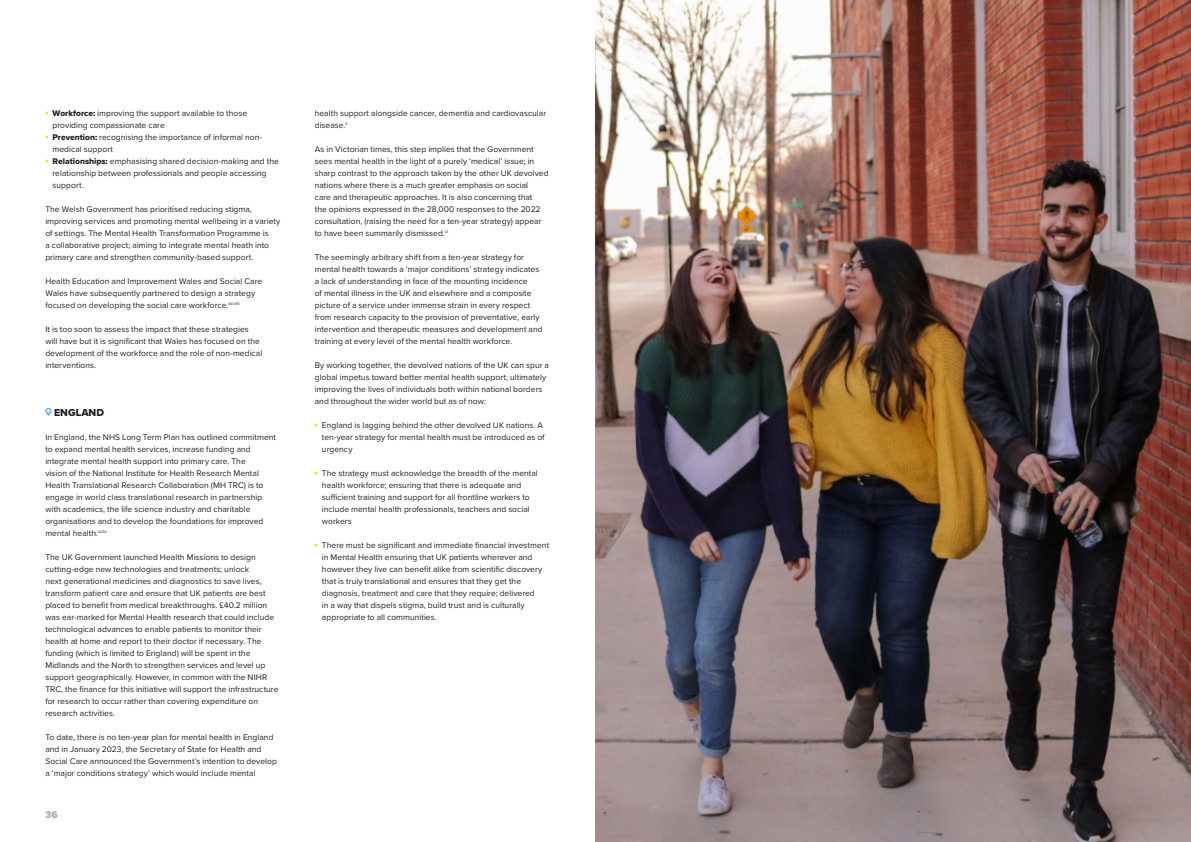
<style>
.page{position:relative;width:1191px;height:842px;background:#fff}
.page>*{position:absolute;margin:0;border:0;box-sizing:border-box;transform-origin:0 0}
.t1{font:10.5px "Proxima Nova Extrabld";color:#231f20}
.t2{font:10px "Proxima Nova Extrabld";color:#a8a9ad}
.t3{font:8.5px/12px "Proxima Nova";letter-spacing:.005em;color:#231f20}
.s1{font-family:"Proxima Nova Extrabld"}
</style>
<div class="page">
<svg style="left:45px;top:408px;width:7px;height:8px"></svg>
<img style="left:595px;top:0;width:596px;height:842px">
<p class="t3" style="left:53px;top:107px;width:196px"><span class="s1">Workforce:</span> improving the support available to those providing compassionate care</p>
<p class="t3" style="left:53px;top:131px;width:211px"><span class="s1">Prevention:</span> recognising the importance of informal non&shy;medical support</p>
<p class="t3" style="left:53px;top:155px;width:228px"><span class="s1">Relationships:</span> emphasising shared decision-making and the relationship between professionals and people accessing support.</p>
<p class="t3" style="left:45px;top:203px;width:236px">The Welsh Government has prioritised reducing stigma, improving services and promoting mental wellbeing in a variety of settings. The Mental Health Transformation Programme is<br>a collaborative project; aiming to integrate mental heath into primary care and strengthen community-based support.</p>
<p class="t3" style="left:45px;top:275px;width:218px">Health Education and Improvement Wales and Social Care<br>Wales have subsequently partnered to design a strategy focused on developing the social care workforce.<sup>xcviii</sup></p>
<p class="t3" style="left:45px;top:323px;width:218px">It is too soon to assess the impact that these strategies will have but it is significant that Wales has focused on the development of the workforce and the role of non-medical interventions.</p>
<p class="t1" style="left:54px;top:405px;width:51px">ENGLAND</p>
<p class="t3" style="left:45px;top:431px;width:232px">In England, the NHS Long Term Plan has outlined commitment to expand mental health services, increase funding and integrate mental health support into primary care. The<br>vision of the National Institute for Health Research Mental Health Translational Research Collaboration (MH TRC) is to engage in world class translational research in partnership with academics, the life science industry and charitable organisations and to develop the foundations for improved mental health.<sup>xcix</sup></p>
<p class="t3" style="left:45px;top:551px;width:235px">The UK Government launched Health Missions to design cutting-edge new technologies and treatments; unlock<br>next generational medicines and diagnostics to save lives, transform patient care and ensure that UK patients are best placed to benefit from medical breakthroughs. £40.2 million was ear-marked for Mental Health research that could include technological advances to enable patients to monitor their health at home and report to their doctor if necessary. The funding (which is limited to England) will be spent in the Midlands and the North to strengthen services and level up support geographically. However, in common with the NIHR TRC, the finance for this initiative will support the infrastructure for research to occur rather than covering expenditure on research activities.</p>
<p class="t3" style="left:45px;top:731px;width:233px">To date, there is no ten-year plan for mental health in England and in January 2023, the Secretary of State for Health and Social Care announced the Government’s intention to develop a ‘major conditions strategy’ which would include mental</p>
<p class="t2" style="left:45px;top:807px;width:14px">36</p>
<p class="t3" style="left:315px;top:107px;width:233px">health support alongside cancer, dementia and cardiovascular disease.<sup>c</sup></p>
<p class="t3" style="left:315px;top:143px;width:235px">As in Victorian times, this step implies that the Government sees mental health in the light of a purely ‘medical’ issue; in sharp contrast to the approach taken by the other UK devolved nations where there is a much greater emphasis on social<br>care and therapeutic approaches. It is also concerning that<br>the opinions expressed in the 28,000 responses to the 2022 consultation, (raising the need for a ten-year strategy) appear to have been summarily dismissed.<sup>ci</sup></p>
<p class="t3" style="left:315px;top:251px;width:229px">The seemingly arbitrary shift from a ten-year strategy for mental health towards a ‘major conditions’ strategy indicates a lack of understanding in face of the mounting incidence<br>of mental illness in the UK and elsewhere and a composite picture of a service under immense strain in every respect from research capacity to the provision of preventative, early intervention and therapeutic measures and development and training at every level of the mental health workforce.</p>
<p class="t3" style="left:315px;top:359px;width:236px">By working together, the devolved nations of the UK can spur a global impetus toward better mental health support; ultimately improving the lives of individuals both within national borders and throughout the wider world but as of now:</p>
<p class="t3" style="left:322px;top:419px;width:224px">England is lagging behind the other devolved UK nations. A ten-year strategy for mental health must be introduced as of urgency</p>
<p class="t3" style="left:322px;top:467px;width:217px">The strategy must acknowledge the breadth of the mental health workforce; ensuring that there is adequate and sufficient training and support for all frontline workers to include mental health professionals, teachers and social workers</p>
<p class="t3" style="left:322px;top:539px;width:229px">There must be significant and immediate financial investment in Mental Health ensuring that UK patients wherever and however they live can benefit alike from scientific discovery that is truly translational and ensures that they get the diagnosis, treatment and care that they require; delivered<br>in a way that dispels stigma, build trust and is culturally appropriate to all communities.</p>
</div>
